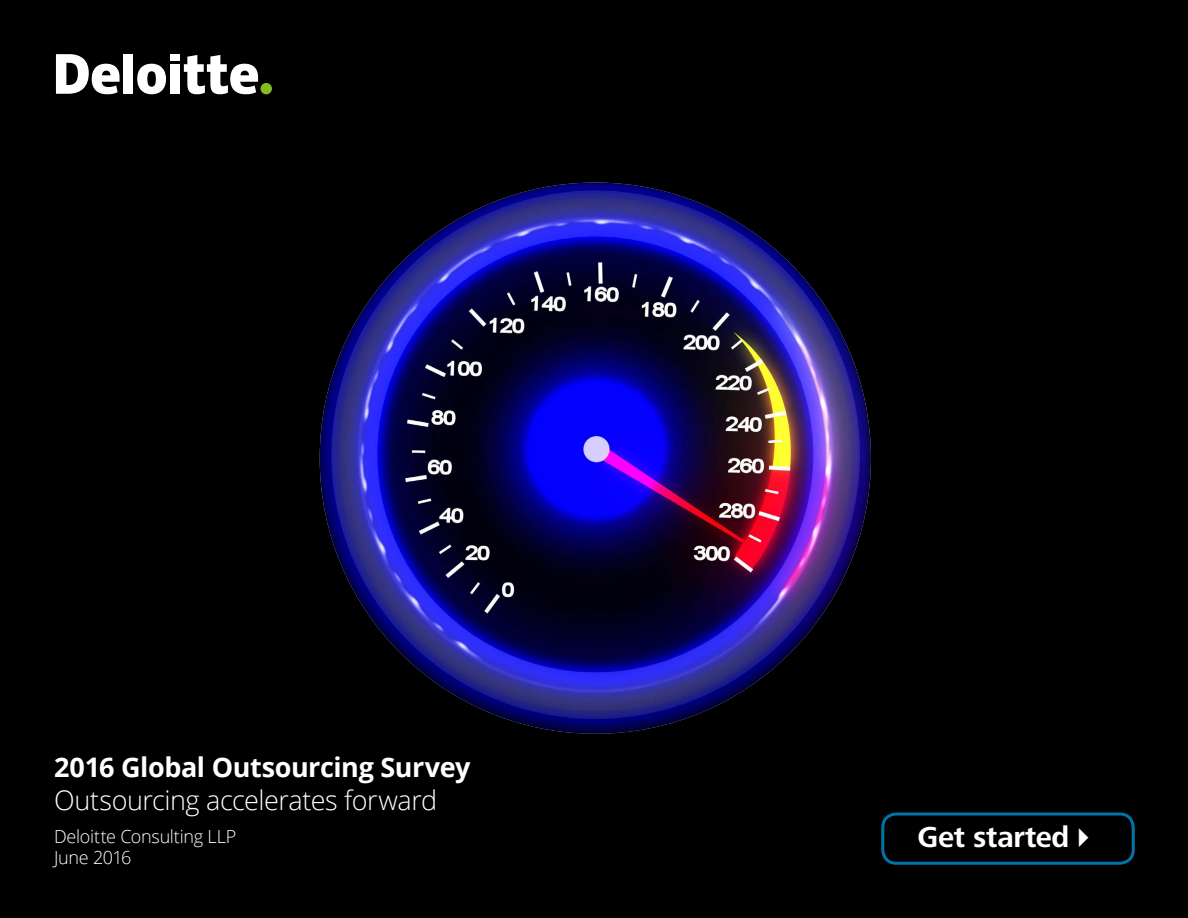
<style>
.page{position:relative;width:1188px;height:918px;background:#000}
.page>*{position:absolute;margin:0;border:0;box-sizing:border-box;transform-origin:0 0}
.t1{font:700 30px "Frutiger Next Pro";letter-spacing:-.01em;color:#fff}
.Cover_subheading_lig{font:300 27px "Open Sans";letter-spacing:-.015em;color:#fff}
.Cover_headline_bold{font:700 27px "Open Sans";letter-spacing:-.015em;color:#fff}
.Cover_subtitle__12_2{font:300 18px "Open Sans";letter-spacing:-.015em;color:#fff}
.Cover_subtitle__2nd{font:300 18px "Open Sans";letter-spacing:-.025em;color:#fff}
</style>
<div class="page">
<div style="left:261px;top:83px;width:11px;height:11px;background:#85bc22;border-radius:50%"></div>
<div style="left:123px;top:54px;width:10px;height:40px;background:#fff"></div>
<svg style="left:135px;top:64px;width:31px;height:30px"></svg>
<div style="left:170px;top:64px;width:10px;height:30px;background:#fff"></div>
<div style="left:170px;top:54px;width:10px;height:7px;background:#fff"></div>
<svg style="left:182px;top:55px;width:76px;height:39px"></svg>
<svg style="left:54px;top:54px;width:66px;height:40px"></svg>
<img style="left:320px;top:183px;width:551px;height:551px;border-radius:276px">
<div style="left:881px;top:812px;width:254px;height:53px;border:3px solid #0075a8;border-radius:14px"></div>
<p class="Cover_headline_bold" style="left:54px;top:748px;width:418px">2016 Global Outsourcing Survey</p>
<p class="Cover_subheading_lig" style="left:54px;top:782px;width:385px">Outsourcing accelerates forward</p>
<p class="Cover_subtitle__12_2" style="left:54px;top:824px;width:184px">Deloitte Consulting LLP</p>
<p class="Cover_subtitle__2nd" style="left:54px;top:845px;width:79px">June 2016</p>
<p class="t1" style="left:918px;top:820px;width:182px">Get started✔</p>
</div>
